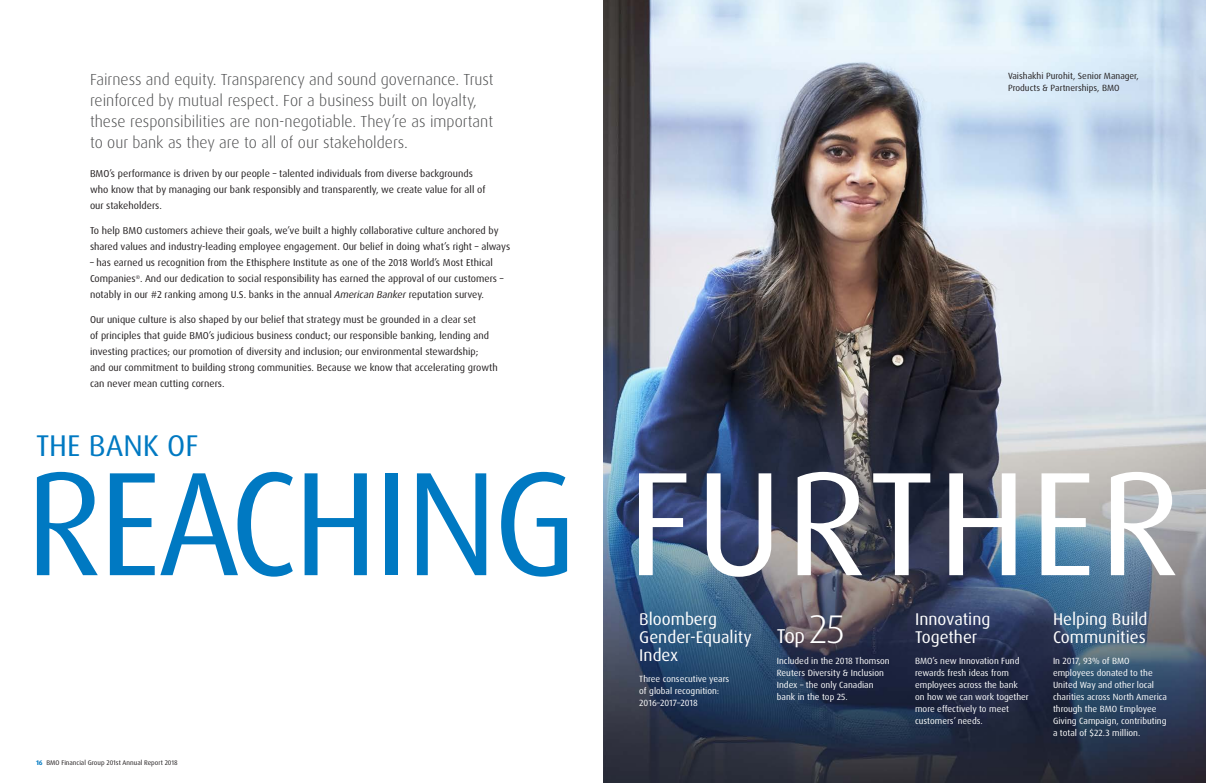
<style>
.page{position:relative;width:1206px;height:783px;background:#fff}
.page>*{position:absolute;margin:0;border:0;box-sizing:border-box;transform-origin:0 0}
.t1{font:148px "Dax Pro";letter-spacing:-.025em;color:#0079c2;scale:.95 1}
.t2{font:30px "Dax Pro";color:#0079c2}
.t3{font:20px "Dax Pro";color:#fff}
.t4{font:17px/18px "Dax Pro";color:#fff}
.t5{font:300 16px/21px "Dax Pro";color:#4b4c4d}
.t6{font:10px/16px "Dax Pro";color:#231f20}
.t7{font:9px/12px "Dax Pro";color:#fff}
.t8{font:9px/12px "Dax Pro";color:#231f20}
.t9{font:6.8px "Dax Pro";color:#231f20}
.s1{font-style:italic}
.s2{color:#fff}
.s3{font-weight:700;color:#0079c2}
.s4{font-weight:300;font-size:40px}
</style>
<div class="page">
<img style="left:603px;top:0;width:603px;height:783px">
<p class="t5" style="left:90px;top:69px;width:405px">Fairness and equity. Transparency and sound governance. Trust reinforced by mutual respect. For a business built on loyalty, these responsibilities are non-negotiable. They’re as important to our bank as they are to all of our stakeholders.</p>
<p class="t6" style="left:90px;top:166px;width:397px">BMO’s performance is driven by our people – talented individuals from diverse backgrounds who know that by managing our bank responsibly and transparently, we create value for all of our stakeholders.</p>
<p class="t6" style="left:90px;top:223px;width:422px">To help BMO customers achieve their goals, we’ve built a highly collaborative culture anchored by shared values and industry-leading employee engagement. Our belief in doing what’s right – always</p>
<p class="t6" style="left:90px;top:255px;width:415px">– has earned us recognition from the Ethisphere Institute as one of the 2018 World’s Most Ethical<br>Companies<sup>®</sup>. And our dedication to social responsibility has earned the approval of our customers – notably in our #2 ranking among U.S. banks in the annual <span class="s1">American Banker</span> reputation survey.</p>
<p class="t6" style="left:90px;top:312px;width:409px">Our unique culture is also shaped by our belief that strategy must be grounded in a clear set<br>of principles that guide BMO’s judicious business conduct; our responsible banking, lending and investing practices; our promotion of diversity and inclusion; our environmental stewardship;<br>and our commitment to building strong communities. Because we know that accelerating growth can never mean cutting corners.</p>
<h2 class="t2" style="left:36px;top:426px;width:164px">THE BANK OF</h2>
<p class="t8" style="left:1008px;top:70px;width:132px">Vaishakhi Purohit, Senior Manager,<br>Products &amp; Partnerships, BMO</p>
<h1 class="t1" style="left:26px;top:429px;width:1217px">REACHING <span class="s2">FURTHER</span></h1>
<p class="t9" style="left:36px;top:758px;width:143px"><span class="s3">16</span> BMO Financial Group 201st Annual Report 2018</p>
<h3 class="t4" style="left:639px;top:611px;width:114px">Bloomberg<br>Gender-Equality<br>Index</h3>
<p class="t7" style="left:639px;top:673px;width:92px">Three consecutive years of global recognition:<br>2016–2017–2018</p>
<h3 class="t3" style="left:777px;top:624px;width:70px">Top <span class="s4">25</span></h3>
<p class="t7" style="left:777px;top:655px;width:114px">Included in the 2018 Thomson<br>Reuters Diversity &amp; Inclusion<br>Index – the only Canadian bank in the top 25.</p>
<h3 class="t4" style="left:915px;top:611px;width:77px">Innovating<br>Together</h3>
<p class="t7" style="left:915px;top:655px;width:115px">BMO’s new Innovation Fund rewards fresh ideas from employees across the bank on how we can work together more effectively to meet customers’ needs.</p>
<h3 class="t4" style="left:1053px;top:611px;width:96px">Helping Build<br>Communities</h3>
<p class="t7" style="left:1053px;top:655px;width:116px">In 2017, 93% of BMO employees donated to the<br>United Way and other local charities across North America through the BMO Employee<br>Giving Campaign, contributing a total of $22.3 million.</p>
</div>
